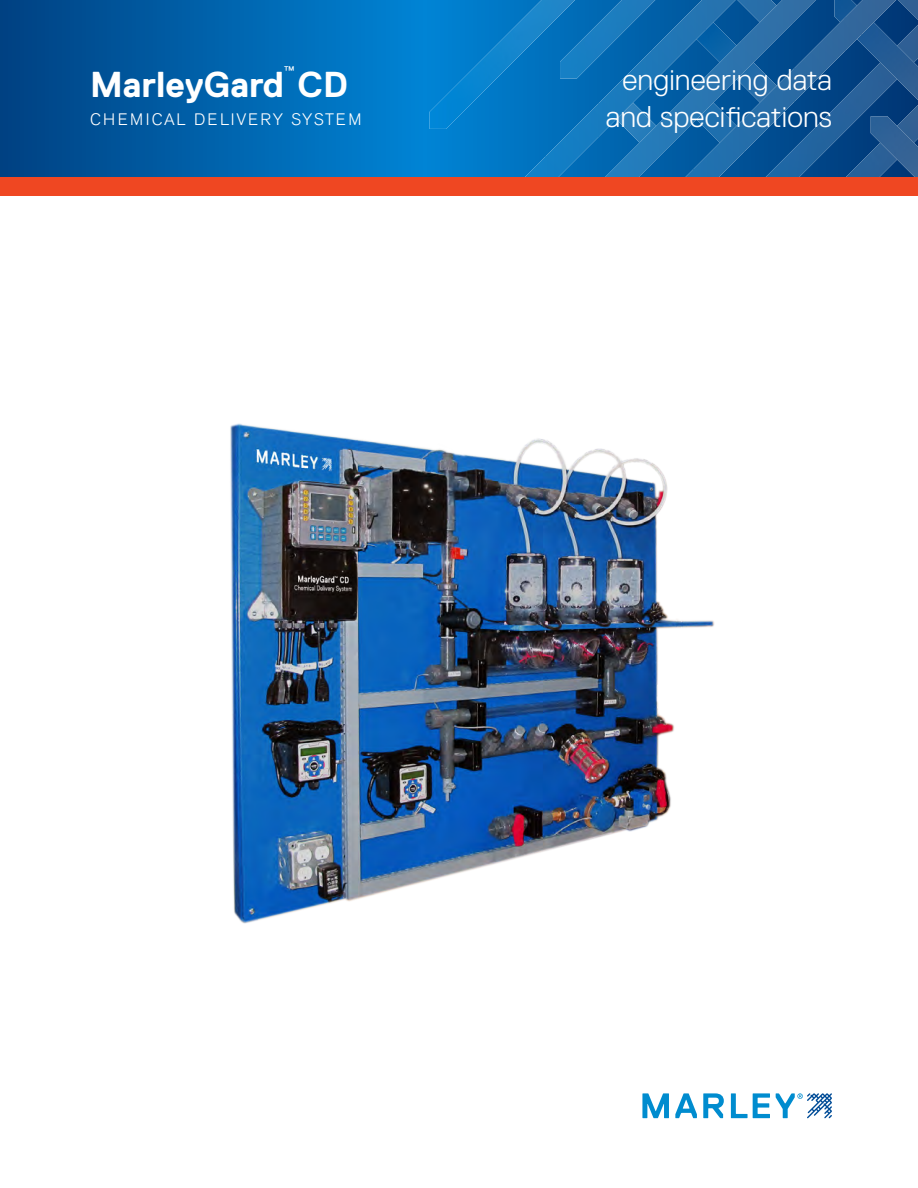
<style>
.page{position:relative;width:918px;height:1188px;background:#fff}
.page>*{position:absolute;margin:0;border:0;box-sizing:border-box;transform-origin:0 0}
.t1{font:700 36px "Replica Std";color:#fff}
.Front_Cover_Page_Hea{font:300 30px/37.5px "Replica Std";letter-spacing:.005em;color:#fff;text-align:center}
.t2{font:300 16.5px "Akzidenz Grotesk BE";letter-spacing:.11em;color:#fff}
.t3{font:12.6px "Replica Std";color:#fff}
</style>
<div class="page">
<svg style="left:642px;top:1093px;width:27px;height:25px"></svg>
<svg style="left:675px;top:1093px;width:22px;height:25px"></svg>
<svg style="left:703px;top:1093px;width:21px;height:25px"></svg>
<svg style="left:731px;top:1093px;width:39px;height:25px"></svg>
<svg style="left:776px;top:1093px;width:56px;height:25px"></svg>
<svg style="left:0;top:0;width:834px;height:177px;background:#0063ad"></svg>
<img style="left:429px;top:0;width:146px;height:129px">
<img style="left:560px;top:0;width:92px;height:79px">
<img style="left:706px;top:22px;width:37px;height:81px">
<img style="left:616px;top:137px;width:24px;height:5px">
<img style="left:737px;top:0;width:4px;height:22px">
<img style="left:793px;top:0;width:23px;height:24px">
<img style="left:741px;top:0;width:52px;height:75px">
<img style="left:690px;top:40px;width:52px;height:85px">
<img style="left:640px;top:91px;width:51px;height:85px">
<img style="left:602px;top:142px;width:39px;height:35px">
<img style="left:706px;top:0;width:30px;height:31px">
<img style="left:652px;top:0;width:54px;height:84px">
<img style="left:758px;top:0;width:55px;height:15px">
<img style="left:598px;top:49px;width:55px;height:88px">
<img style="left:545px;top:103px;width:54px;height:74px">
<img style="left:522px;top:156px;width:24px;height:21px">
<img style="left:439px;top:173px;width:54px;height:4px">
<img style="left:763px;top:25px;width:155px;height:152px">
<img style="left:834px;top:0;width:84px;height:100px">
<img style="left:843px;top:105px;width:75px;height:72px">
<img style="left:871px;top:116px;width:47px;height:61px">
<img style="left:844px;top:0;width:52px;height:35px">
<img style="left:794px;top:17px;width:52px;height:85px">
<img style="left:743px;top:67px;width:52px;height:86px">
<img style="left:844px;top:34px;width:18px;height:18px">
<img style="left:693px;top:118px;width:52px;height:59px">
<svg style="left:683px;top:168px;width:11px;height:9px"></svg>
<div style="left:0;top:177px;width:918px;height:19px;background:#ef4722"></div>
<img style="left:230px;top:423px;width:484px;height:501px">
<p class="t3" style="left:284px;top:64px;width:12px">™</p>
<p class="t1" style="left:90px;top:64px;width:259px">MarleyGard CD</p>
<p class="t2" style="left:90px;top:110px;width:273px">CHEMICAL DELIVERY SYSTEM</p>
<p class="Front_Cover_Page_Hea" style="left:606px;top:61px;width:228px">engineering data and specifications</p>
</div>
